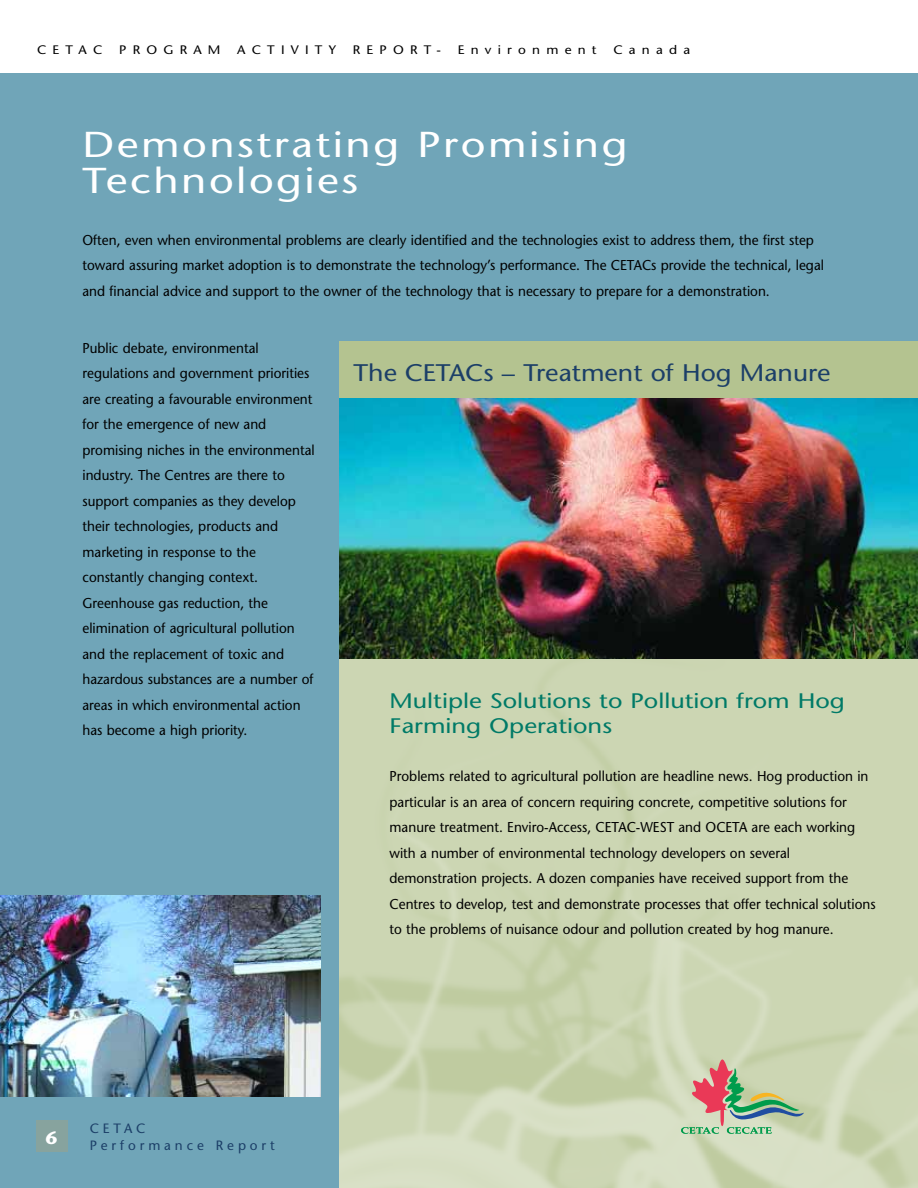
<style>
.page{position:relative;width:918px;height:1188px;background:#fff}
.page>*{position:absolute;margin:0;border:0;box-sizing:border-box;transform-origin:0 0}
.t1{font:36px/36px "Stone Sans";letter-spacing:.055em;color:#fff;scale:1.2 1}
.t2{font:24px "Stone Sans";color:#1c3f68;scale:1.1 1}
.t3{font:21px/25.5px "Stone Sans";color:#007a67;scale:1.2 1}
.t4{font:700 18px "Stone Sans";color:#fff}
.t5{font:14.25px/25.5px "Stone Sans";color:#000;scale:.95 1}
.t6{font:13.5px/16.2px "Stone Sans";letter-spacing:.285em;color:#1c3f68}
.t7{font:12.3px "Stone Sans";letter-spacing:.46em;color:#000;scale:1.1 1}
</style>
<div class="page">
<div style="left:0;top:74px;width:918px;height:1114px;background:#70a5b8"></div>
<div style="left:36px;top:1120px;width:32px;height:32px;background:#87a39e"></div>
<div style="left:339px;top:341px;width:579px;height:847px;background:#b4c390"></div>
<img style="left:339px;top:659px;width:579px;height:529px">
<svg style="left:681px;top:1059px;width:123px;height:75px;background:#b9b99e"></svg>
<img style="left:339px;top:399px;width:579px;height:260px">
<img style="left:0;top:896px;width:321px;height:200px">
<p class="t7" style="left:37px;top:45px;width:61px">CETAC</p>
<p class="t7" style="left:119px;top:45px;width:94px">PROGRAM</p>
<p class="t7" style="left:237px;top:45px;width:91px">ACTIVITY</p>
<p class="t7" style="left:353px;top:45px;width:82px">REPORT-</p>
<p class="t7" style="left:458px;top:45px;width:128px">Environment</p>
<p class="t7" style="left:613px;top:45px;width:71px">Canada</p>
<h1 class="t1" style="left:82px;top:130px;width:456px">Demonstrating Promising<br>Technologies</h1>
<p class="t5" style="left:82px;top:229px;width:782px">Often, even when environmental problems are clearly identified and the technologies exist to address them, the first step toward assuring market adoption is to demonstrate the technology’s performance. The CETACs provide the technical, legal and financial advice and support to the owner of the technology that is necessary to prepare for a demonstration.</p>
<p class="t5" style="left:82px;top:337px;width:246px">Public debate, environmental regulations and government priorities are creating a favourable environment for the emergence of new and promising niches in the environmental industry. The Centres are there to support companies as they develop their technologies, products and marketing in response to the constantly changing context.<br>Greenhouse gas reduction, the elimination of agricultural pollution and the replacement of toxic and hazardous substances are a number of areas in which environmental action has become a high priority.</p>
<h2 class="t2" style="left:354px;top:363px;width:435px">The CETACs – Treatment of Hog Manure</h2>
<h3 class="t3" style="left:390px;top:690px;width:381px">Multiple Solutions to Pollution from Hog<br>Farming Operations</h3>
<p class="t5" style="left:390px;top:765px;width:513px">Problems related to agricultural pollution are headline news. Hog production in particular is an area of concern requiring concrete, competitive solutions for manure treatment. Enviro-Access, CETAC-WEST and OCETA are each working with a number of environmental technology developers on several demonstration projects. A dozen companies have received support from the Centres to develop, test and demonstrate processes that offer technical solutions to the problems of nuisance odour and pollution created by hog manure.</p>
<p class="t4" style="left:46px;top:1130px;width:13px">6</p>
<p class="t6" style="left:90px;top:1122px;width:187px">CETAC<br>Performance Report</p>
</div>
